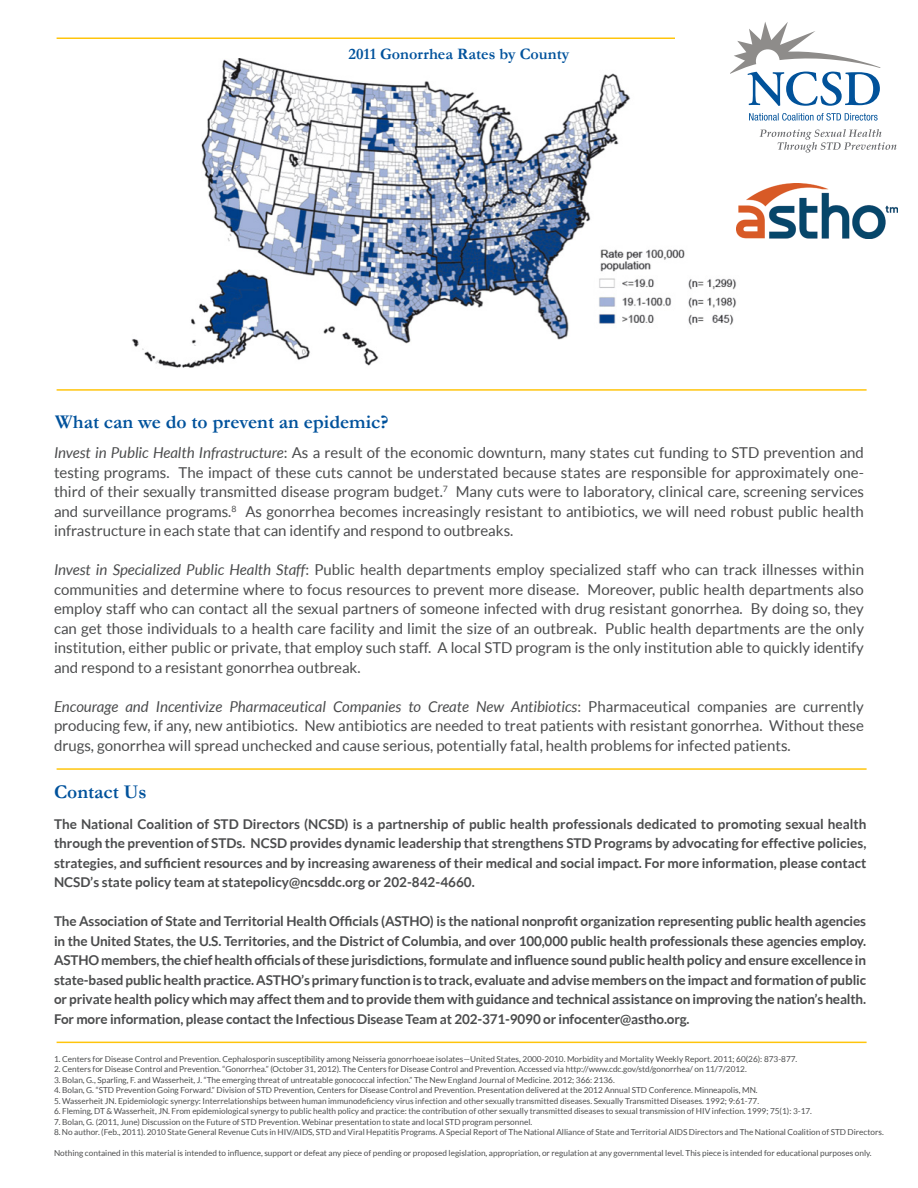
<style>
.page{position:relative;width:918px;height:1188px;background:#fff}
.page>*{position:absolute;margin:0;border:0;box-sizing:border-box;transform-origin:0 0}
.t1{font:700 19.5px "Garamond";color:#00529c}
.t2{font:700 16.05px "Garamond";color:#00529c}
.t3{font:15px/19.5px "Lato";color:#4b4c4d;text-align:justify}
.t4{font:700 13.5px/19.5px "Lato";letter-spacing:-.005em;color:#4b4c4d;text-align:justify}
.t5{font:8.25px "Lato";color:#4b4c4d}
.s1{font-style:italic}
</style>
<div class="page">
<img style="left:132px;top:59px;width:604px;height:309px">
<hr style="left:57px;top:389px;width:810px;height:2px;background:#ffc50c">
<hr style="left:57px;top:768px;width:810px;height:2px;background:#ffc50c">
<hr style="left:57px;top:1042px;width:810px;height:1px;background:#ffc50c">
<hr style="left:57px;top:38px;width:618px;height:1px;background:#ffc50c">
<svg style="left:749px;top:113px;width:129px;height:8px"></svg>
<svg style="left:730px;top:22px;width:150px;height:84px"></svg>
<svg style="left:760px;top:129px;width:136px;height:24px"></svg>
<img style="left:736px;top:183px;width:161px;height:55px">
<p class="t2" style="left:349px;top:44px;width:222px">2011 Gonorrhea Rates by County</p>
<p class="t1" style="left:55px;top:410px;width:335px">What can we do to prevent an epidemic?</p>
<p class="t3" style="left:54px;top:443px;width:812px"><span class="s1">Invest in Public Health Infrastructure</span>: As a result of the economic downturn, many states cut funding to STD prevention and testing programs. The impact of these cuts cannot be understated because states are responsible for approximately one&shy;third of their sexually transmitted disease program budget.<sup>7</sup> Many cuts were to laboratory, clinical care, screening services and surveillance programs.<sup>8</sup> As gonorrhea becomes increasingly resistant to antibiotics, we will need robust public health infrastructure in each state that can identify and respond to outbreaks.</p>
<p class="t3" style="left:54px;top:560px;width:812px"><span class="s1">Invest in Specialized Public Health Staff</span>: Public health departments employ specialized staff who can track illnesses within communities and determine where to focus resources to prevent more disease. Moreover, public health departments also employ staff who can contact all the sexual partners of someone infected with drug resistant gonorrhea. By doing so, they can get those individuals to a health care facility and limit the size of an outbreak. Public health departments are the only institution, either public or private, that employ such staff. A local STD program is the only institution able to quickly identify and respond to a resistant gonorrhea outbreak.</p>
<p class="t3" style="left:54px;top:696px;width:811px"><span class="s1">Encourage and Incentivize Pharmaceutical Companies to Create New Antibiotics</span>: Pharmaceutical companies are currently producing few, if any, new antibiotics. New antibiotics are needed to treat patients with resistant gonorrhea. Without these drugs, gonorrhea will spread unchecked and cause serious, potentially fatal, health problems for infected patients.</p>
<p class="t1" style="left:54px;top:780px;width:94px">Contact Us</p>
<p class="t4" style="left:54px;top:814px;width:814px">The National Coalition of STD Directors (NCSD) is a partnership of public health professionals dedicated to promoting sexual health through the prevention of STDs. NCSD provides dynamic leadership that strengthens STD Programs by advocating for effective policies, strategies, and sufficient resources and by increasing awareness of their medical and social impact. For more information, please contact NCSD’s state policy team at statepolicy@ncsddc.org or 202-842-4660.</p>
<p class="t4" style="left:54px;top:911px;width:814px">The Association of State and Territorial Health Officials (ASTHO) is the national nonprofit organization representing public health agencies in the United States, the U.S. Territories, and the District of Columbia, and over 100,000 public health professionals these agencies employ.<br>ASTHO members, the chief health officials of these jurisdictions, formulate and influence sound public health policy and ensure excellence in state-based public health practice. ASTHO’s primary function is to track, evaluate and advise members on the impact and formation of public or private health policy which may affect them and to provide them with guidance and technical assistance on improving the nation’s health.<br>For more information, please contact the Infectious Disease Team at 202-371-9090 or infocenter@astho.org.</p>
<p class="t5" style="left:54px;top:1054px;width:745px">1. Centers for Disease Control and Prevention. Cephalosporin susceptibility among Neisseria gonorrhoeae isolates—United States, 2000-2010. Morbidity and Mortality Weekly Report. 2011; 60(26): 873-877.</p>
<p class="t5" style="left:54px;top:1065px;width:694px">2. Centers for Disease Control and Prevention. “Gonorrhea.” (October 31, 2012). The Centers for Disease Control and Prevention. Accessed via http://www.cdc.gov/std/gonorrhea/ on 11/7/2012.</p>
<p class="t5" style="left:54px;top:1075px;width:562px">3. Bolan, G., Sparling, F. and Wasserheit, J. “The emerging threat of untreatable gonococcal infection.” The New England Journal of Medicine. 2012; 366: 2136.</p>
<p class="t5" style="left:54px;top:1086px;width:705px">4. Bolan, G. “STD Prevention Going Forward.” Division of STD Prevention, Centers for Disease Control and Prevention. Presentation delivered at the 2012 Annual STD Conference. Minneapolis, MN.</p>
<p class="t5" style="left:54px;top:1096px;width:707px">5. Wasserheit JN. Epidemiologic synergy: Interrelationships between human immunodeficiency virus infection and other sexually transmitted diseases. Sexually Transmitted Diseases. 1992; 9:61-77.</p>
<p class="t5" style="left:54px;top:1107px;width:760px">6. Fleming, DT &amp; Wasserheit, JN. From epidemiological synergy to public health policy and practice: the contribution of other sexually transmitted diseases to sexual transmission of HIV infection. 1999; 75(1): 3-17.</p>
<p class="t5" style="left:54px;top:1117px;width:480px">7. Bolan, G. (2011, June) Discussion on the Future of STD Prevention. Webinar presentation to state and local STD program personnel.</p>
<p class="t5" style="left:54px;top:1128px;width:831px">8. No author. (Feb., 2011). 2010 State General Revenue Cuts in HIV/AIDS, STD and Viral Hepatitis Programs. A Special Report of The National Alliance of State and Territorial AIDS Directors and The National Coalition of STD Directors.</p>
<p class="t5" style="left:54px;top:1149px;width:819px">Nothing contained in this material is intended to influence, support or defeat any piece of pending or proposed legislation, appropriation, or regulation at any governmental level. This piece is intended for educational purposes only.</p>
</div>
